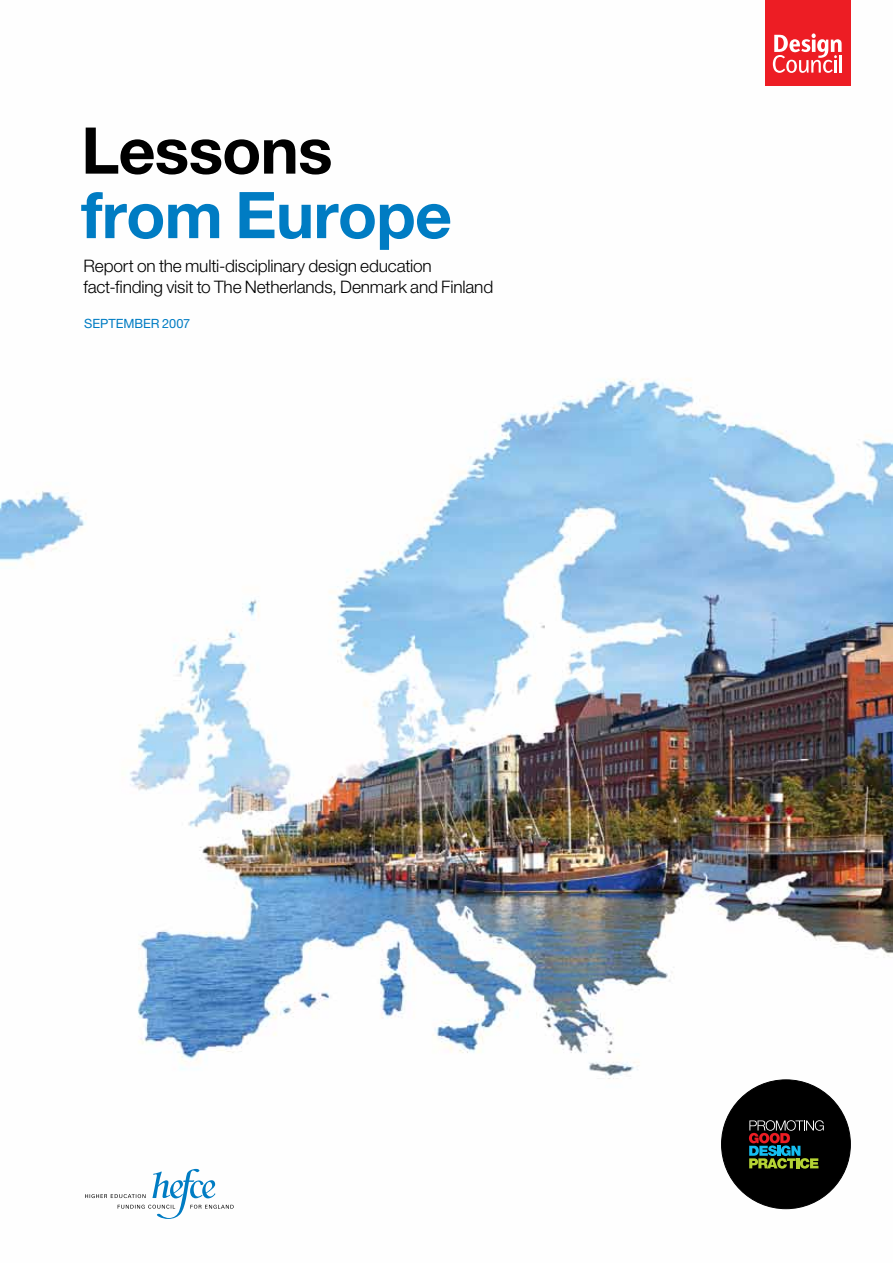
<style>
.page{position:relative;width:893px;height:1263px;background:#fff}
.page>*{position:absolute;margin:0;border:0;box-sizing:border-box;transform-origin:0 0}
.Title_Headings{font:700 64.5px "Helvetica Neue LT Pro";letter-spacing:-.015em;color:#007cc3}
.Title_Headings-2{font:700 64.5px "Helvetica Neue LT Pro";letter-spacing:-.015em;color:#000}
.Title_Headings-3{font:300 17.25px/21px "Helvetica Neue LT Pro";letter-spacing:-.01em;color:#000}
.Title_Headings-4{font:12.75px "Helvetica Neue LT Pro";letter-spacing:-.005em;color:#007cc3}
</style>
<div class="page">
<img style="left:0;top:0;width:893px;height:1210px">
<div style="left:765px;top:0;width:85px;height:85px;background:#ed1d24"></div>
<svg style="left:773px;top:33px;width:69px;height:40px"></svg>
<div style="left:721px;top:1080px;width:129px;height:129px;background:#000;border-radius:50%"></div>
<svg style="left:749px;top:1120px;width:75px;height:48px"></svg>
<svg style="left:85px;top:1169px;width:149px;height:50px"></svg>
<p class="Title_Headings-2" style="left:81px;top:111px;width:253px">Lessons</p>
<p class="Title_Headings" style="left:81px;top:175px;width:372px">from Europe</p>
<p class="Title_Headings-3" style="left:84px;top:255px;width:411px">Report on the multi-disciplinary design education fact-finding visit to The Netherlands, Denmark and Finland</p>
<p class="Title_Headings-4" style="left:84px;top:316px;width:107px">SEPTEMBER 2007</p>
</div>
